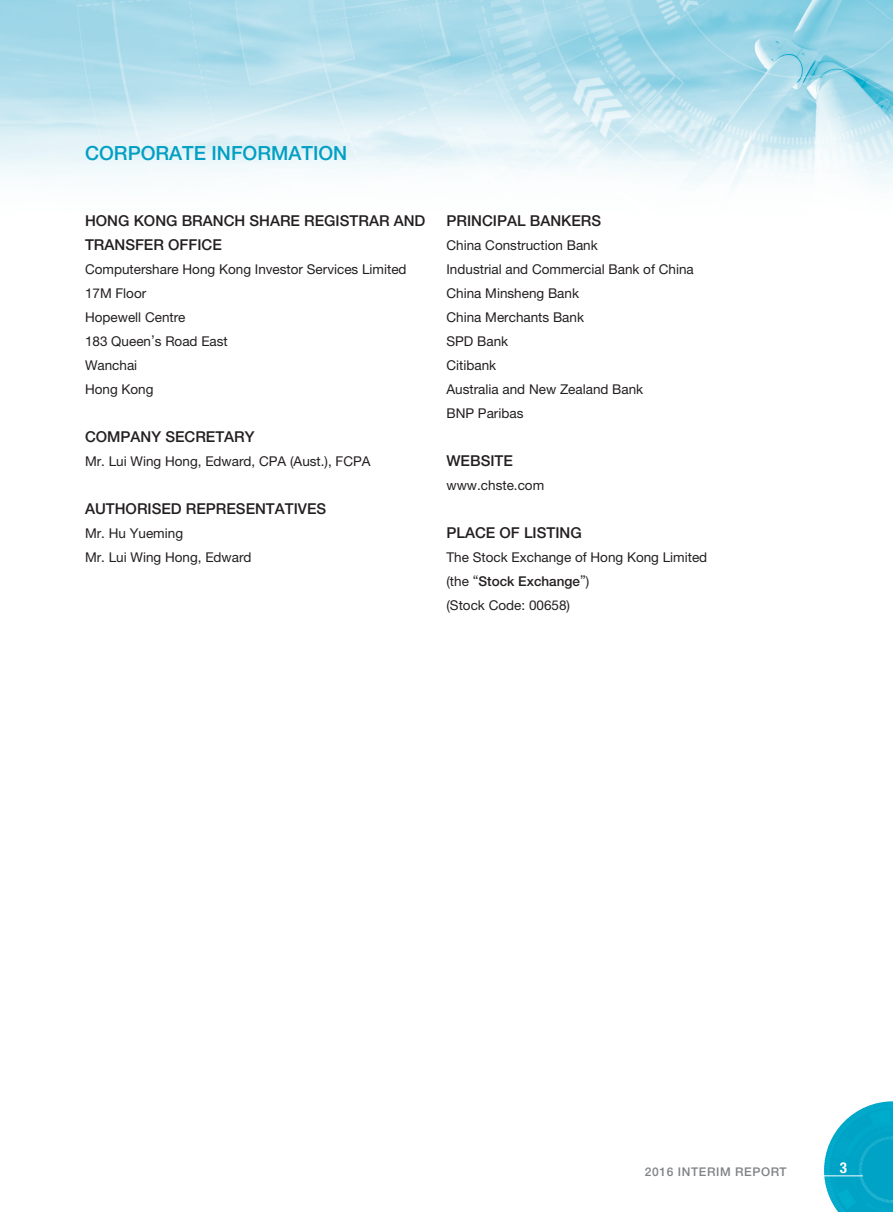
<style>
.page{position:relative;width:893px;height:1212px;background:#fff}
.page>*{position:absolute;margin:0;border:0;box-sizing:border-box;transform-origin:0 0}
.t1{font:500 19.5px "Helvetica Neue LT Std";color:#009fc3}
._3__標題{font:500 15px/24px "Helvetica Neue LT Std";color:#231f20}
.t2{font:700 condensed 15px "Helvetica Neue LT Std";color:#fff}
._1__內文{font:13.5px "Helvetica Neue LT Std";color:#231f20}
._1__內文-2{font:500 13.5px "Helvetica Neue LT Std";color:#231f20}
.t3{font:500 12px "Helvetica Neue LT Std";letter-spacing:.05em;color:#808285}
.s1{font-weight:400}
</style>
<div class="page">
<img style="left:0;top:0;width:893px;height:187px">
<img style="left:824px;top:1101px;width:69px;height:111px">
<hr style="left:824px;top:1175px;width:39px;height:1px;background:#fff">
<h1 class="t1" style="left:85px;top:141px;width:264px">CORPORATE INFORMATION</h1>
<p class="_3__標題" style="left:85px;top:209px;width:342px">HONG KONG BRANCH SHARE REGISTRAR AND<br>TRANSFER OFFICE</p>
<p class="_1__內文" style="left:85px;top:261px;width:323px">Computershare Hong Kong Investor Services Limited</p>
<p class="_1__內文" style="left:85px;top:285px;width:63px">17M Floor</p>
<p class="_1__內文" style="left:85px;top:309px;width:102px">Hopewell Centre</p>
<p class="_1__內文" style="left:85px;top:333px;width:144px">183 Queen’s Road East</p>
<p class="_1__內文" style="left:85px;top:357px;width:54px">Wanchai</p>
<p class="_1__內文" style="left:85px;top:381px;width:70px">Hong Kong</p>
<p class="_3__標題" style="left:85px;top:425px;width:171px">COMPANY SECRETARY</p>
<p class="_1__內文" style="left:85px;top:453px;width:287px">Mr. Lui Wing Hong, Edward, CPA (Aust.), FCPA</p>
<p class="_3__標題" style="left:85px;top:497px;width:243px">AUTHORISED REPRESENTATIVES</p>
<p class="_1__內文" style="left:85px;top:525px;width:100px">Mr. Hu Yueming</p>
<p class="_1__內文" style="left:85px;top:549px;width:168px">Mr. Lui Wing Hong, Edward</p>
<p class="_3__標題" style="left:446px;top:209px;width:156px">PRINCIPAL BANKERS</p>
<p class="_1__內文" style="left:446px;top:237px;width:153px">China Construction Bank</p>
<p class="_1__內文" style="left:446px;top:261px;width:249px">Industrial and Commercial Bank of China</p>
<p class="_1__內文" style="left:446px;top:285px;width:134px">China Minsheng Bank</p>
<p class="_1__內文" style="left:446px;top:309px;width:139px">China Merchants Bank</p>
<p class="_1__內文" style="left:446px;top:333px;width:63px">SPD Bank</p>
<p class="_1__內文" style="left:446px;top:357px;width:51px">Citibank</p>
<p class="_1__內文" style="left:446px;top:381px;width:198px">Australia and New Zealand Bank</p>
<p class="_1__內文" style="left:446px;top:405px;width:78px">BNP Paribas</p>
<p class="_3__標題" style="left:446px;top:449px;width:68px">WEBSITE</p>
<p class="_1__內文" style="left:446px;top:477px;width:99px">www.chste.com</p>
<p class="_3__標題" style="left:446px;top:521px;width:137px">PLACE OF LISTING</p>
<p class="_1__內文" style="left:446px;top:549px;width:262px">The Stock Exchange of Hong Kong Limited</p>
<p class="_1__內文-2" style="left:446px;top:573px;width:144px"><span class="s1">(the “</span>Stock Exchange<span class="s1">”)</span></p>
<p class="_1__內文" style="left:446px;top:597px;width:125px">(Stock Code: 00658)</p>
<p class="t3" style="left:645px;top:1165px;width:143px">2016 INTERIM REPORT</p>
<p class="t2" style="left:840px;top:1158px;width:9px">3</p>
</div>
